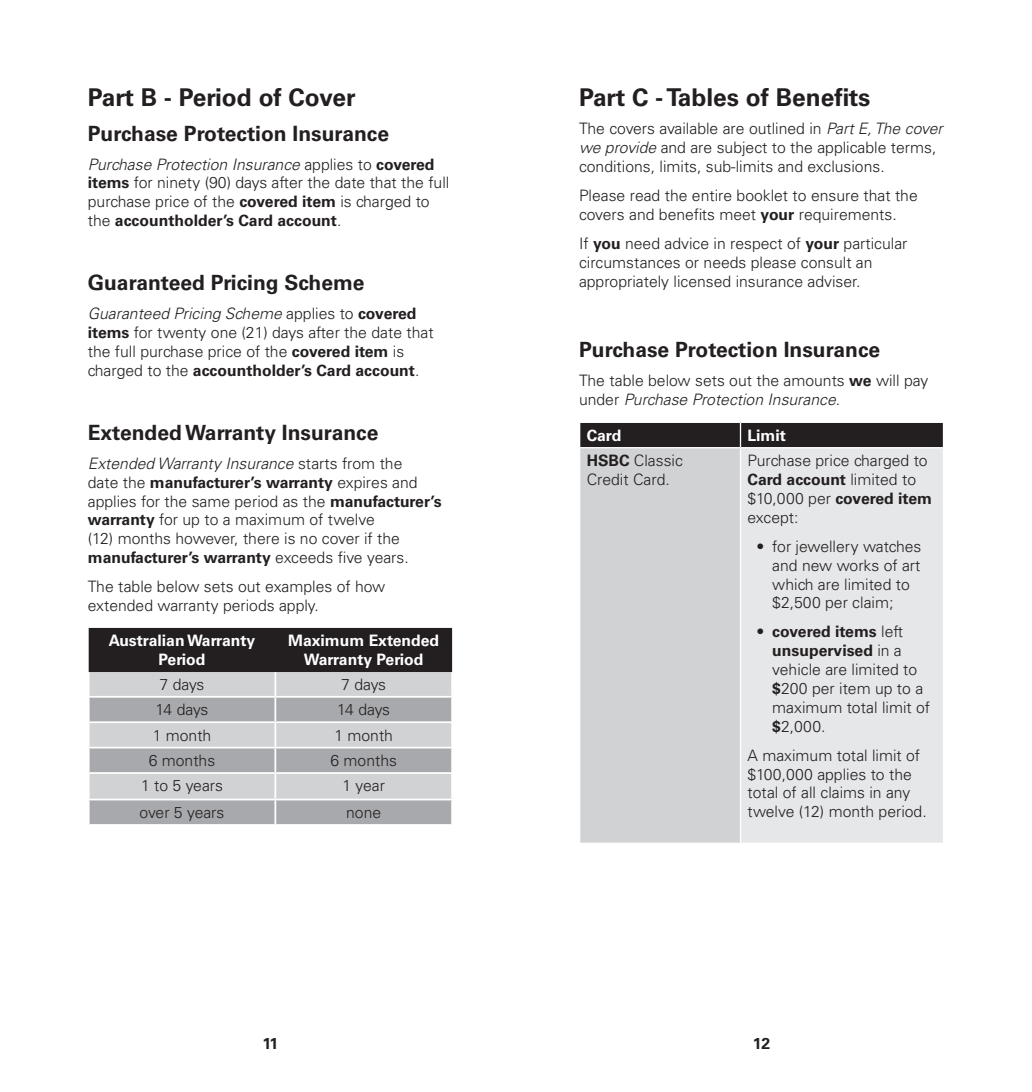
<style>
.page{position:relative;width:1032px;height:1092px;background:#fff}
.page>*{position:absolute;margin:0;border:0;box-sizing:border-box;transform-origin:0 0}
.Heading{font:700 24.5px "Univers LT Std";color:#231f20}
.Sub_Heading{font:700 21px "Univers LT Std";color:#231f20}
.Text{font:300 15.75px/18.9px "Univers LT Std";color:#231f20}
.Text-2{font:700 15.75px/18.9px "Univers LT Std";color:#fff;text-align:center}
.t1{font:700 15.75px "Univers LT Std";color:#231f20}
.s1{font-style:italic}
.s2{font-weight:700}
</style>
<div class="page">
<div style="left:89px;top:628px;width:363px;height:44px;background:#231f20"></div>
<div style="left:90px;top:672px;width:361px;height:24px;background:#d1d2d4"></div>
<svg style="left:90px;top:697px;width:361px;height:127px;fill:#a8a9ad"></svg>
<hr style="left:274px;top:672px;width:2px;height:24px;background:#fff">
<hr style="left:274px;top:697px;width:2px;height:24px;background:#fff">
<hr style="left:88px;top:721px;width:187px;height:2px;background:#fff">
<hr style="left:275px;top:721px;width:178px;height:2px;background:#fff">
<hr style="left:274px;top:723px;width:2px;height:23px;background:#fff">
<hr style="left:88px;top:746px;width:187px;height:2px;background:#fff">
<hr style="left:275px;top:746px;width:178px;height:2px;background:#fff">
<hr style="left:274px;top:748px;width:2px;height:24px;background:#fff">
<hr style="left:88px;top:772px;width:187px;height:1px;background:#fff">
<hr style="left:275px;top:772px;width:178px;height:1px;background:#fff">
<hr style="left:274px;top:773px;width:2px;height:25px;background:#fff">
<hr style="left:88px;top:798px;width:187px;height:2px;background:#fff">
<hr style="left:275px;top:798px;width:178px;height:2px;background:#fff">
<hr style="left:274px;top:800px;width:2px;height:24px;background:#fff">
<div style="left:580px;top:447px;width:160px;height:396px;background:#d1d2d4"></div>
<div style="left:740px;top:447px;width:203px;height:396px;background:#e6e7e9"></div>
<div style="left:580px;top:422px;width:363px;height:25px;background:#231f20"></div>
<hr style="left:579px;top:447px;width:161px;height:1px;background:#fff">
<hr style="left:740px;top:447px;width:204px;height:1px;background:#fff">
<hr style="left:740px;top:448px;width:1px;height:394px;background:#fff">
<hr style="left:579px;top:842px;width:161px;height:1px;background:#fff">
<hr style="left:740px;top:842px;width:204px;height:1px;background:#fff">
<p class="Heading" style="left:88px;top:83px;width:269px">Part B - Period of Cover</p>
<p class="Sub_Heading" style="left:88px;top:121px;width:303px">Purchase Protection Insurance</p>
<p class="Text" style="left:88px;top:154px;width:363px"><span class="s1">Purchase Protection Insurance</span> applies to <span class="s2">covered items</span> for ninety (90) days after the date that the full purchase price of the <span class="s2">covered item</span> is charged to the <span class="s2">accountholder’s Card account</span>.</p>
<p class="Sub_Heading" style="left:88px;top:270px;width:278px">Guaranteed Pricing Scheme</p>
<p class="Text" style="left:88px;top:304px;width:347px"><span class="s1">Guaranteed Pricing Scheme</span> applies to <span class="s2">covered items</span> for twenty one (21) days after the date that the full purchase price of the <span class="s2">covered item</span> is charged to the <span class="s2">accountholder’s Card account</span>.</p>
<p class="Sub_Heading" style="left:88px;top:420px;width:292px">Extended Warranty Insurance</p>
<p class="Text" style="left:88px;top:453px;width:355px"><span class="s1">Extended Warranty Insurance</span> starts from the<br>date the <span class="s2">manufacturer’s warranty</span> expires and applies for the same period as the <span class="s2">manufacturer’s warranty</span> for up to a maximum of twelve<br>(12) months however, there is no cover if the <span class="s2">manufacturer’s warranty</span> exceeds five years.</p>
<p class="Text" style="left:88px;top:577px;width:299px">The table below sets out examples of how extended warranty periods apply.</p>
<p class="Text-2" style="left:109px;top:631px;width:148px">Australian Warranty<br>Period</p>
<p class="Text-2" style="left:288px;top:631px;width:153px">Maximum Extended<br>Warranty Period</p>
<p class="Text" style="left:160px;top:674px;width:46px">7 days</p>
<p class="Text" style="left:341px;top:674px;width:46px">7 days</p>
<p class="Text" style="left:156px;top:700px;width:54px">14 days</p>
<p class="Text" style="left:337px;top:700px;width:54px">14 days</p>
<p class="Text" style="left:153px;top:725px;width:60px">1 month</p>
<p class="Text" style="left:334px;top:725px;width:60px">1 month</p>
<p class="Text" style="left:149px;top:751px;width:68px">6 months</p>
<p class="Text" style="left:330px;top:751px;width:68px">6 months</p>
<p class="Text" style="left:141px;top:776px;width:83px">1 to 5 years</p>
<p class="Text" style="left:342px;top:776px;width:44px">1 year</p>
<p class="Text" style="left:140px;top:802px;width:86px">over 5 years</p>
<p class="Text" style="left:346px;top:802px;width:37px">none</p>
<p class="Heading" style="left:579px;top:83px;width:293px">Part C - Tables of Benefits</p>
<p class="Text" style="left:579px;top:119px;width:365px">The covers available are outlined in <span class="s1">Part E, The cover we provide</span> and are subject to the applicable terms, conditions, limits, sub-limits and exclusions.</p>
<p class="Text" style="left:579px;top:186px;width:340px">Please read the entire booklet to ensure that the covers and benefits meet <span class="s2">your</span> requirements.</p>
<p class="Text" style="left:579px;top:234px;width:330px">If <span class="s2">you</span> need advice in respect of <span class="s2">your</span> particular circumstances or needs please consult an appropriately licensed insurance adviser.</p>
<p class="Sub_Heading" style="left:579px;top:337px;width:303px">Purchase Protection Insurance</p>
<p class="Text" style="left:579px;top:371px;width:351px">The table below sets out the amounts <span class="s2">we</span> will pay under <span class="s1">Purchase Protection Insurance</span>.</p>
<p class="Text-2" style="left:587px;top:426px;width:36px">Card</p>
<p class="Text-2" style="left:747px;top:426px;width:40px">Limit</p>
<p class="Text" style="left:587px;top:451px;width:98px"><span class="s2">HSBC</span> Classic<br>Credit Card.</p>
<p class="Text" style="left:747px;top:451px;width:186px">Purchase price charged to<br><span class="s2">Card account</span> limited to $10,000 per <span class="s2">covered item </span>except:</p>
<p class="Text" style="left:772px;top:536px;width:151px;text-indent:-16px">• for jewellery watches and new works of art which are limited to $2,500 per claim;</p>
<p class="Text" style="left:772px;top:622px;width:159px;text-indent:-16px">• <span class="s2">covered items</span> left <span class="s2">unsupervised</span> in a vehicle are limited to <span class="s2">$</span>200 per item up to a maximum total limit of <span class="s2">$</span>2,000.</p>
<p class="Text" style="left:747px;top:745px;width:181px">A maximum total limit of $100,000 applies to the total of all claims in any twelve (12) month period.</p>
<p class="t1" style="left:262px;top:1033px;width:18px">11</p>
<p class="t1" style="left:753px;top:1033px;width:19px">12</p>
</div>
